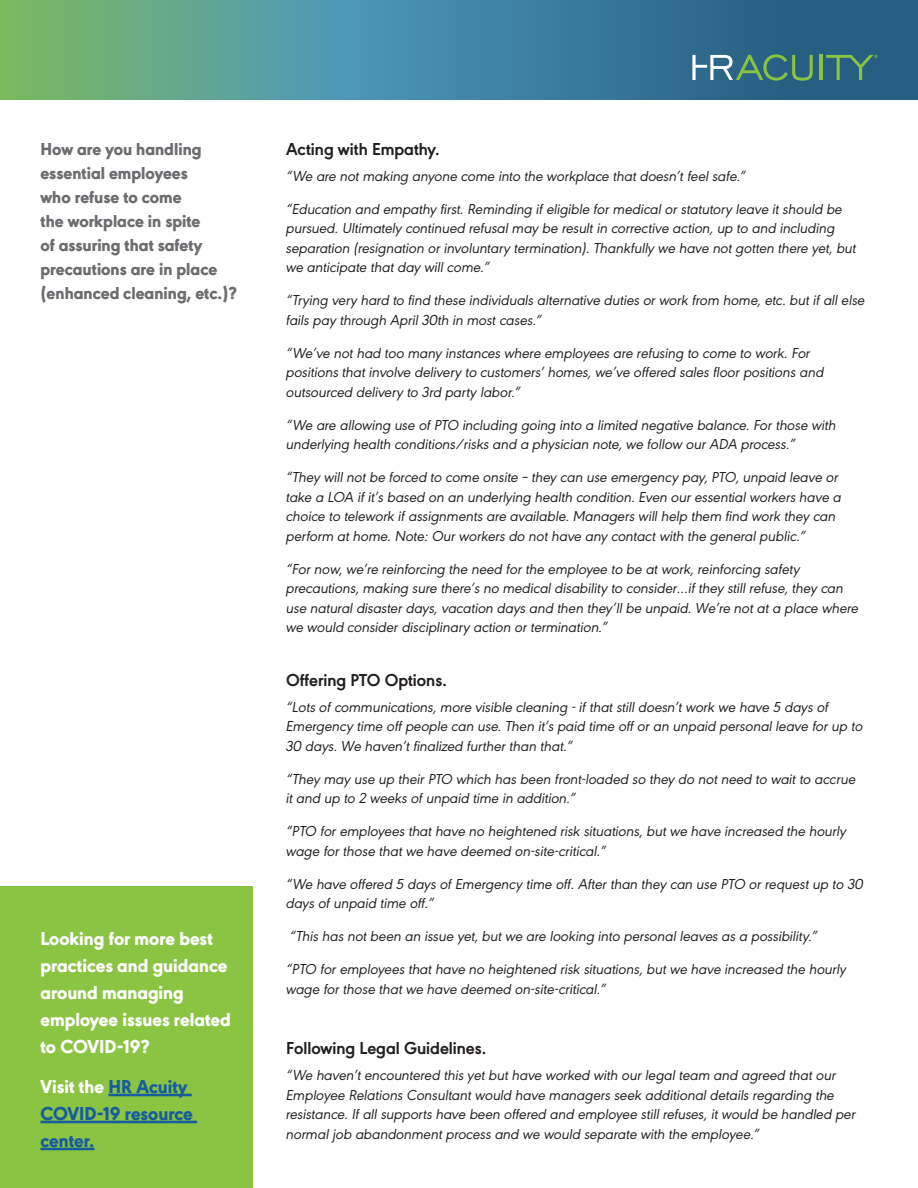
<style>
.page{position:relative;width:918px;height:1188px;background:#fff}
.page>*{position:absolute;margin:0;border:0;box-sizing:border-box;transform-origin:0 0}
.t1{font:800 19.5px/27px "URW Geometric";color:#fff}
.t2{font:800 19.5px/27px "URW Geometric";color:#175d9e}
.t3{font:800 18px/24px "URW Geometric";color:#6c6d70}
.t4{font:700 18px "URW Geometric";color:#231f20}
.t5{font:italic 15px/19.5px "URW Geometric";color:#231f20}
.s1{color:#fff}
</style>
<div class="page">
<svg style="left:0;top:0;width:918px;height:100px;background:#488a92"></svg>
<svg style="left:692px;top:54px;width:121px;height:27px;background:#508587"></svg>
<hr style="left:820px;top:55px;width:3px;height:25px;background:#88c442">
<svg style="left:826px;top:55px;width:52px;height:25px"></svg>
<div style="left:0;top:887px;width:253px;height:301px;background:#8ac442"></div>
<hr style="left:108px;top:1094px;width:84px;height:2px;background:#175d9e">
<hr style="left:40px;top:1121px;width:157px;height:2px;background:#175d9e">
<hr style="left:40px;top:1148px;width:54px;height:2px;background:#175d9e">
<p class="t3" style="left:40px;top:135px;width:198px">How are you handling essential employees<br>who refuse to come<br>the workplace in spite<br>of assuring that safety precautions are in place (enhanced cleaning, etc.)?</p>
<p class="t1" style="left:40px;top:923px;width:192px">Looking for more best practices and guidance around managing employee issues related to COVID-19?</p>
<p class="t2" style="left:40px;top:1072px;width:154px"><span class="s1">Visit the</span> HR Acuity<br>COVID-19 resource center.</p>
<p class="t4" style="left:286px;top:135px;width:155px">Acting with Empathy.</p>
<p class="t5" style="left:286px;top:165px;width:461px">“We are not making anyone come into the workplace that doesn’t feel safe.”</p>
<p class="t5" style="left:286px;top:198px;width:572px">“Education and empathy first. Reminding if eligible for medical or statutory leave it should be pursued. Ultimately continued refusal may be result in corrective action, up to and including separation (resignation or involuntary termination). Thankfully we have not gotten there yet, but we anticipate that day will come.”</p>
<p class="t5" style="left:286px;top:289px;width:580px">“Trying very hard to find these individuals alternative duties or work from home, etc. but if all else fails pay through April 30th in most cases.”</p>
<p class="t5" style="left:286px;top:342px;width:539px">“We’ve not had too many instances where employees are refusing to come to work. For positions that involve delivery to customers’ homes, we’ve offered sales floor positions and outsourced delivery to 3rd party labor.”</p>
<p class="t5" style="left:286px;top:414px;width:552px">“We are allowing use of PTO including going into a limited negative balance. For those with underlying health conditions/risks and a physician note, we follow our ADA process.”</p>
<p class="t5" style="left:286px;top:466px;width:557px">“They will not be forced to come onsite – they can use emergency pay, PTO, unpaid leave or take a LOA if it’s based on an underlying health condition. Even our essential workers have a choice to telework if assignments are available. Managers will help them find work they can perform at home. Note: Our workers do not have any contact with the general public.”</p>
<p class="t5" style="left:286px;top:558px;width:574px">“For now, we’re reinforcing the need for the employee to be at work, reinforcing safety precautions, making sure there’s no medical disability to consider…if they still refuse, they can use natural disaster days, vacation days and then they’ll be unpaid. We’re not at a place where we would consider disciplinary action or termination.”</p>
<p class="t4" style="left:286px;top:666px;width:162px">Offering PTO Options.</p>
<p class="t5" style="left:286px;top:696px;width:578px">“Lots of communications, more visible cleaning - if that still doesn’t work we have 5 days of<br>Emergency time off people can use. Then it’s paid time off or an unpaid personal leave for up to<br>30 days. We haven’t finalized further than that.”</p>
<p class="t5" style="left:286px;top:768px;width:571px">“They may use up their PTO which has been front-loaded so they do not need to wait to accrue it and up to 2 weeks of unpaid time in addition.”</p>
<p class="t5" style="left:286px;top:820px;width:562px">“PTO for employees that have no heightened risk situations, but we have increased the hourly wage for those that we have deemed on-site-critical.”</p>
<p class="t5" style="left:286px;top:873px;width:579px">“We have offered 5 days of Emergency time off. After than they can use PTO or request up to 30 days of unpaid time off.”</p>
<p class="t5" style="left:290px;top:925px;width:529px">“This has not been an issue yet, but we are looking into personal leaves as a possibility.”</p>
<p class="t5" style="left:286px;top:958px;width:562px">“PTO for employees that have no heightened risk situations, but we have increased the hourly wage for those that we have deemed on-site-critical.”</p>
<p class="t4" style="left:286px;top:1034px;width:202px">Following Legal Guidelines.</p>
<p class="t5" style="left:286px;top:1064px;width:571px">“We haven’t encountered this yet but have worked with our legal team and agreed that our Employee Relations Consultant would have managers seek additional details regarding the resistance. If all supports have been offered and employee still refuses, it would be handled per normal job abandonment process and we would separate with the employee.”</p>
</div>
